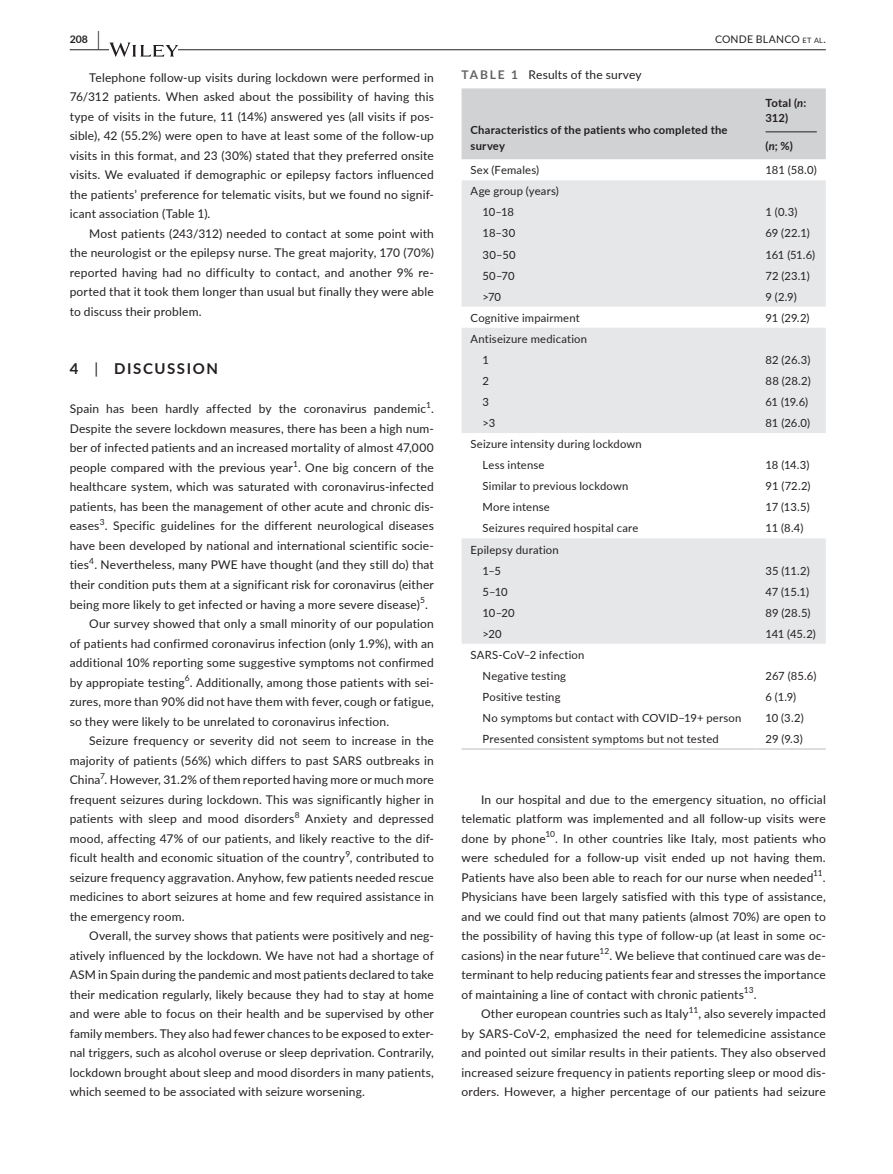
<style>
.page{position:relative;width:893px;height:1174px;background:#fff}
.page>*{position:absolute;margin:0;border:0;box-sizing:border-box;transform-origin:0 0}
.t1{font:700 15px "Lato";letter-spacing:.11em;color:#231f20}
.t2{font:12px/19.5px "Lato";letter-spacing:.015em;color:#231f20;text-align:justify}
.t3{font:11.25px/21px "Lato";letter-spacing:.015em;color:#231f20}
.t4{font:700 11.25px/15.8px "Lato";letter-spacing:.02em;color:#231f20}
.t5{font:10.5px "Lato";letter-spacing:.02em;color:#231f20}
.t6{font:700 10.5px "Lato";color:#231f20}
.t7{font:8.4px "Lato";color:#231f20}
.s1{font-size:19.5px}
.s2{font-size:7.35px}
.s3{font-weight:700;color:#636366}
.s4{font-style:italic}
.s5{font-weight:400}
</style>
<div class="page">
<hr style="left:70px;top:49px;width:756px;height:1px;background:#231f20">
<svg style="left:109px;top:43px;width:69px;height:14px"></svg>
<div style="left:462px;top:88px;width:364px;height:71px;background:#d1d2d4"></div>
<svg style="left:462px;top:180px;width:364px;height:463px;fill:#e6e7e9"></svg>
<hr style="left:462px;top:748px;width:294px;height:1px;background:#d1d2d4">
<hr style="left:756px;top:748px;width:70px;height:1px;background:#d1d2d4">
<hr style="left:765px;top:131px;width:52px;height:1px;background:#231f20">
<p class="t6" style="left:70px;top:31px;width:31px">208 <span class="s1">|</span></p>
<p class="t5" style="left:715px;top:32px;width:112px">CONDE BLANCO <span class="s2">et al</span>.</p>
<p class="t2" style="left:70px;top:67px;width:366px;text-indent:20px">Telephone follow-up visits during lockdown were performed in 76/312 patients. When asked about the possibility of having this type of visits in the future, 11 (14%) answered yes (all visits if pos&shy;sible), 42 (55.2%) were open to have at least some of the follow-up visits in this format, and 23 (30%) stated that they preferred onsite visits. We evaluated if demographic or epilepsy factors influenced the patients’ preference for telematic visits, but we found no signif&shy;icant association (Table 1).</p>
<p class="t2" style="left:70px;top:223px;width:366px;text-indent:20px">Most patients (243/312) needed to contact at some point with the neurologist or the epilepsy nurse. The great majority, 170 (70%) reported having had no difficulty to contact, and another 9% re&shy;ported that it took them longer than usual but finally they were able to discuss their problem.</p>
<p class="t2" style="left:462px;top:64px;width:182px"><span class="s3">TABLE 1</span> Results of the survey</p>
<p class="t4" style="left:765px;top:94px;width:42px">Total (<span class="s4">n</span>:<br>312)</p>
<p class="t4" style="left:765px;top:137px;width:29px">(<span class="s4">n</span>; %)</p>
<p class="t4" style="left:471px;top:122px;width:259px">Characteristics of the patients who completed the survey</p>
<p class="t3" style="left:471px;top:159px;width:70px">Sex (Females)</p>
<p class="t3" style="left:765px;top:159px;width:53px">181 (58.0)</p>
<p class="t3" style="left:483px;top:180px;width:78px;text-indent:-12px">Age group (years)<br>10–18</p>
<p class="t3" style="left:765px;top:201px;width:33px">1 (0.3)</p>
<p class="t3" style="left:483px;top:222px;width:34px">18–30</p>
<p class="t3" style="left:765px;top:222px;width:46px">69 (22.1)</p>
<p class="t3" style="left:483px;top:243px;width:35px">30–50</p>
<p class="t3" style="left:765px;top:243px;width:51px">161 (51.6)</p>
<p class="t3" style="left:483px;top:264px;width:34px">50–70</p>
<p class="t3" style="left:765px;top:264px;width:46px">72 (23.1)</p>
<p class="t3" style="left:483px;top:286px;width:20px">&gt;70</p>
<p class="t3" style="left:765px;top:286px;width:33px">9 (2.9)</p>
<p class="t3" style="left:471px;top:307px;width:111px">Cognitive impairment</p>
<p class="t3" style="left:765px;top:307px;width:46px">91 (29.2)</p>
<p class="t3" style="left:483px;top:328px;width:106px;text-indent:-12px">Antiseizure medication<br>1</p>
<p class="t3" style="left:765px;top:349px;width:46px">82 (26.3)</p>
<p class="t1" style="left:70px;top:358px;width:150px">4 <span class="s5">|</span> DISCUSSION</p>
<p class="t2" style="left:70px;top:399px;width:366px">Spain has been hardly affected by the coronavirus pandemic .</p>
<p class="t3" style="left:483px;top:370px;width:8px">2</p>
<p class="t3" style="left:765px;top:370px;width:47px">88 (28.2)</p>
<p class="t3" style="left:483px;top:391px;width:8px">3</p>
<p class="t3" style="left:765px;top:391px;width:44px">61 (19.6)</p>
<p class="t3" style="left:483px;top:412px;width:14px">&gt;3</p>
<p class="t3" style="left:765px;top:412px;width:46px">81 (26.0)</p>
<p class="t3" style="left:483px;top:433px;width:161px;text-indent:-12px">Seizure intensity during lockdown<br>Less intense</p>
<p class="t7" style="left:426px;top:399px;width:6px">1</p>
<p class="t2" style="left:70px;top:418px;width:366px">Despite the severe lockdown measures, there has been a high num&shy;ber of infected patients and an increased mortality of almost 47,000 people compared with the previous year . One big concern of the</p>
<p class="t3" style="left:765px;top:454px;width:45px">18 (14.3)</p>
<p class="t7" style="left:293px;top:457px;width:6px">1</p>
<p class="t2" style="left:70px;top:477px;width:366px">healthcare system, which was saturated with coronavirus-infected patients, has been the management of other acute and chronic dis&shy;eases . Specific guidelines for the different neurological diseases</p>
<p class="t3" style="left:483px;top:475px;width:147px">Similar to previous lockdown</p>
<p class="t3" style="left:765px;top:475px;width:47px">91 (72.2)</p>
<p class="t3" style="left:483px;top:496px;width:69px">More intense</p>
<p class="t3" style="left:765px;top:496px;width:46px">17 (13.5)</p>
<p class="t3" style="left:483px;top:517px;width:157px">Seizures required hospital care</p>
<p class="t3" style="left:765px;top:517px;width:39px">11 (8.4)</p>
<p class="t3" style="left:483px;top:538px;width:78px;text-indent:-12px">Epilepsy duration<br>1–5</p>
<p class="t7" style="left:100px;top:516px;width:6px">3</p>
<p class="t2" style="left:70px;top:535px;width:366px">have been developed by national and international scientific socie&shy;ties</p>
<p class="t7" style="left:89px;top:555px;width:6px">4</p>
<p class="t2" style="left:70px;top:555px;width:366px;text-indent:25px">. Nevertheless, many PWE have thought (and they still do) that their condition puts them at a significant risk for coronavirus (either being more likely to get infected or having a more severe disease) .</p>
<p class="t3" style="left:765px;top:559px;width:46px">35 (11.2)</p>
<p class="t3" style="left:483px;top:580px;width:26px">5–10</p>
<p class="t3" style="left:765px;top:580px;width:45px">47 (15.1)</p>
<p class="t3" style="left:483px;top:601px;width:34px">10–20</p>
<p class="t3" style="left:765px;top:601px;width:47px">89 (28.5)</p>
<p class="t3" style="left:483px;top:622px;width:21px">&gt;20</p>
<p class="t3" style="left:765px;top:622px;width:52px">141 (45.2)</p>
<p class="t3" style="left:471px;top:644px;width:115px;text-align:center">SARS-CoV−2 infection<br>Negative testing</p>
<p class="t7" style="left:420px;top:594px;width:6px">5</p>
<p class="t2" style="left:70px;top:613px;width:366px;text-indent:20px">Our survey showed that only a small minority of our population of patients had confirmed coronavirus infection (only 1.9%), with an additional 10% reporting some suggestive symptoms not confirmed by appropiate testing . Additionally, among those patients with sei-</p>
<p class="t3" style="left:765px;top:665px;width:52px">267 (85.6)</p>
<p class="t7" style="left:185px;top:672px;width:6px">6</p>
<p class="t2" style="left:70px;top:691px;width:366px">zures, more than 90% did not have them with fever, cough or fatigue, so they were likely to be unrelated to coronavirus infection.</p>
<p class="t2" style="left:70px;top:730px;width:366px;text-indent:20px">Seizure frequency or severity did not seem to increase in the majority of patients (56%) which differs to past SARS outbreaks in China . However, 31.2% of them reported having more or much more</p>
<p class="t3" style="left:483px;top:686px;width:79px">Positive testing</p>
<p class="t3" style="left:765px;top:686px;width:32px">6 (1.9)</p>
<p class="t3" style="left:483px;top:707px;width:260px">No symptoms but contact with COVID−19+ person</p>
<p class="t3" style="left:765px;top:707px;width:40px">10 (3.2)</p>
<p class="t3" style="left:483px;top:728px;width:238px">Presented consistent symptoms but not tested</p>
<p class="t3" style="left:765px;top:728px;width:39px">29 (9.3)</p>
<p class="t7" style="left:100px;top:769px;width:6px">7</p>
<p class="t2" style="left:70px;top:789px;width:366px">frequent seizures during lockdown. This was significantly higher in patients with sleep and mood disorders<sup>8</sup> Anxiety and depressed mood, affecting 47% of our patients, and likely reactive to the dif&shy;ficult health and economic situation of the country<sup>9</sup>, contributed to seizure frequency aggravation. Anyhow, few patients needed rescue medicines to abort seizures at home and few required assistance in the emergency room.</p>
<p class="t2" style="left:70px;top:925px;width:366px;text-indent:20px">Overall, the survey shows that patients were positively and neg&shy;atively influenced by the lockdown. We have not had a shortage of ASM in Spain during the pandemic and most patients declared to take their medication regularly, likely because they had to stay at home and were able to focus on their health and be supervised by other family members. They also had fewer chances to be exposed to exter&shy;nal triggers, such as alcohol overuse or sleep deprivation. Contrarily, lockdown brought about sleep and mood disorders in many patients, which seemed to be associated with seizure worsening.</p>
<p class="t2" style="left:481px;top:789px;width:346px">In our hospital and due to the emergency situation, no official</p>
<p class="t2" style="left:462px;top:808px;width:366px">telematic platform was implemented and all follow-up visits were</p>
<p class="t2" style="left:462px;top:828px;width:366px">done by phone<sup>10</sup>. In other countries like Italy, most patients who</p>
<p class="t2" style="left:462px;top:847px;width:366px">were scheduled for a follow-up visit ended up not having them.</p>
<p class="t2" style="left:462px;top:867px;width:366px">Patients have also been able to reach for our nurse when needed<sup>11</sup>.</p>
<p class="t2" style="left:462px;top:886px;width:366px">Physicians have been largely satisfied with this type of assistance,</p>
<p class="t2" style="left:462px;top:906px;width:366px">and we could find out that many patients (almost 70%) are open to</p>
<p class="t2" style="left:462px;top:925px;width:366px">the possibility of having this type of follow-up (at least in some oc-</p>
<p class="t2" style="left:462px;top:945px;width:366px">casions) in the near future<sup>12</sup>. We believe that continued care was de-</p>
<p class="t2" style="left:462px;top:964px;width:366px">terminant to help reducing patients fear and stresses the importance</p>
<p class="t2" style="left:462px;top:984px;width:297px">of maintaining a line of contact with chronic patients<sup>13</sup>.</p>
<p class="t2" style="left:481px;top:1003px;width:209px">Other european countries such as Italy</p>
<p class="t7" style="left:689px;top:1003px;width:11px">11</p>
<p class="t2" style="left:462px;top:1003px;width:366px;text-indent:237px">, also severely impacted by SARS-CoV-2, emphasized the need for telemedicine assistance and pointed out similar results in their patients. They also observed increased seizure frequency in patients reporting sleep or mood dis&shy;orders. However, a higher percentage of our patients had seizure</p>
</div>
